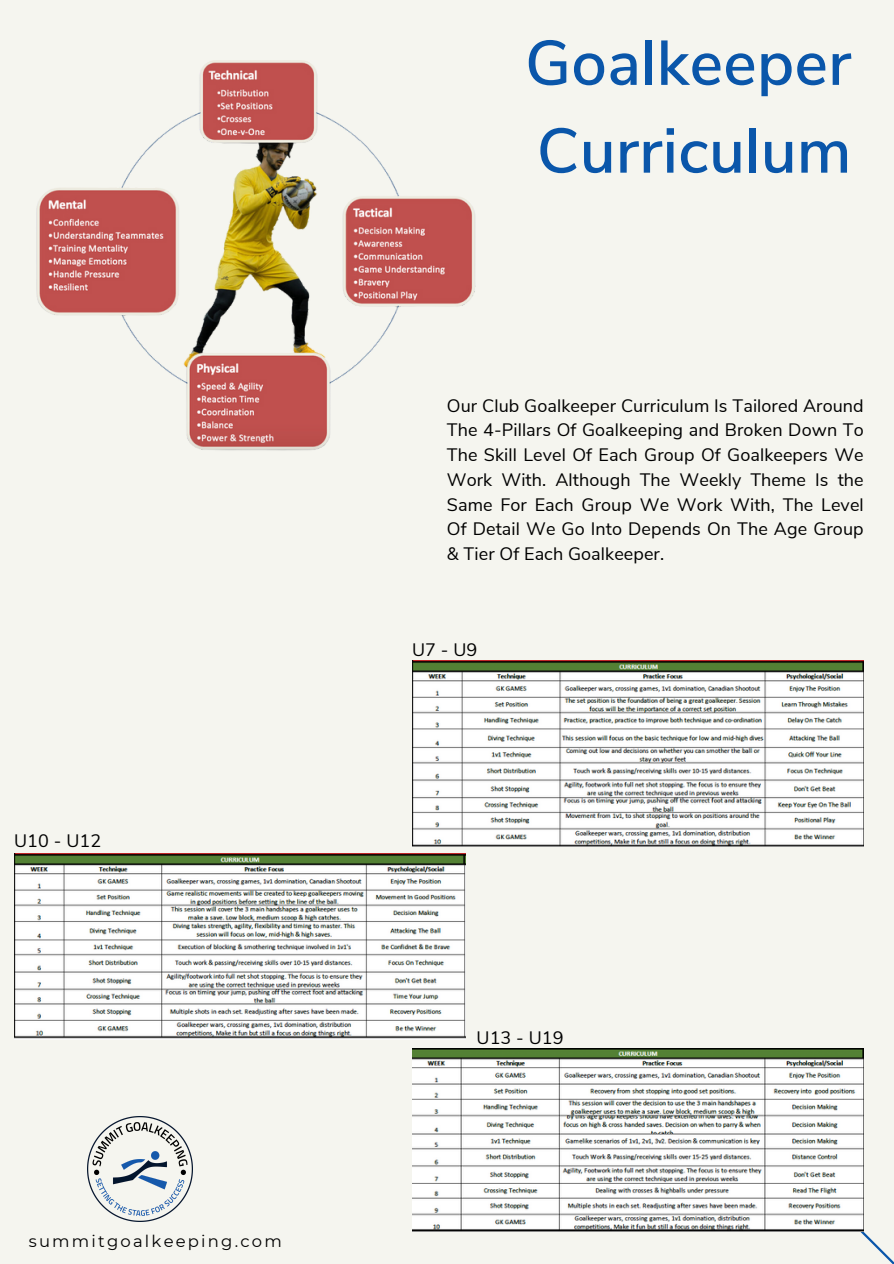
<style>
.page{position:relative;width:894px;height:1264px;background:#fff}
.page>*{position:absolute;margin:0;border:0;box-sizing:border-box;transform-origin:0 0}
.t1{font:600 63px/87.8px "Nunito Sans";letter-spacing:.005em;color:#0a56aa}
.t2{font:18px/24.8px "Nunito Sans";letter-spacing:.005em;color:#000;text-align:justify}
.t3{font:16.35px "Montserrat";letter-spacing:.135em;color:#000}
</style>
<div class="page">
<div style="left:0;top:0;width:893px;height:1263px;background:#f5f5ef"></div>
<svg style="left:743px;top:1113px;width:150px;height:150px"></svg>
<img style="left:87px;top:1116px;width:105px;height:104px">
<img style="left:36px;top:60px;width:440px;height:391px">
<img style="left:412px;top:660px;width:451px;height:186px">
<img style="left:14px;top:854px;width:451px;height:185px">
<img style="left:412px;top:1048px;width:451px;height:183px">
<p class="t2" style="left:14px;top:828px;width:88px">U10 - U12</p>
<h2 class="t3" style="left:29px;top:1231px;width:254px">summitgoalkeeping.com</h2>
<p class="t1" style="left:525px;top:20px;width:327px">Goalkeeper<br>Curriculum</p>
<h2 class="t2" style="left:446px;top:393px;width:418px">Our Club Goalkeeper Curriculum Is Tailored Around The 4-Pillars Of Goalkeeping and Broken Down To The Skill Level Of Each Group Of Goalkeepers We Work With. Although The Weekly Theme Is the Same For Each Group We Work With, The Level Of Detail We Go Into Depends On The Age Group &amp; Tier Of Each Goalkeeper.</h2>
<p class="t2" style="left:412px;top:638px;width:67px">U7 - U9</p>
<p class="t2" style="left:476px;top:1025px;width:88px">U13 - U19</p>
</div>
